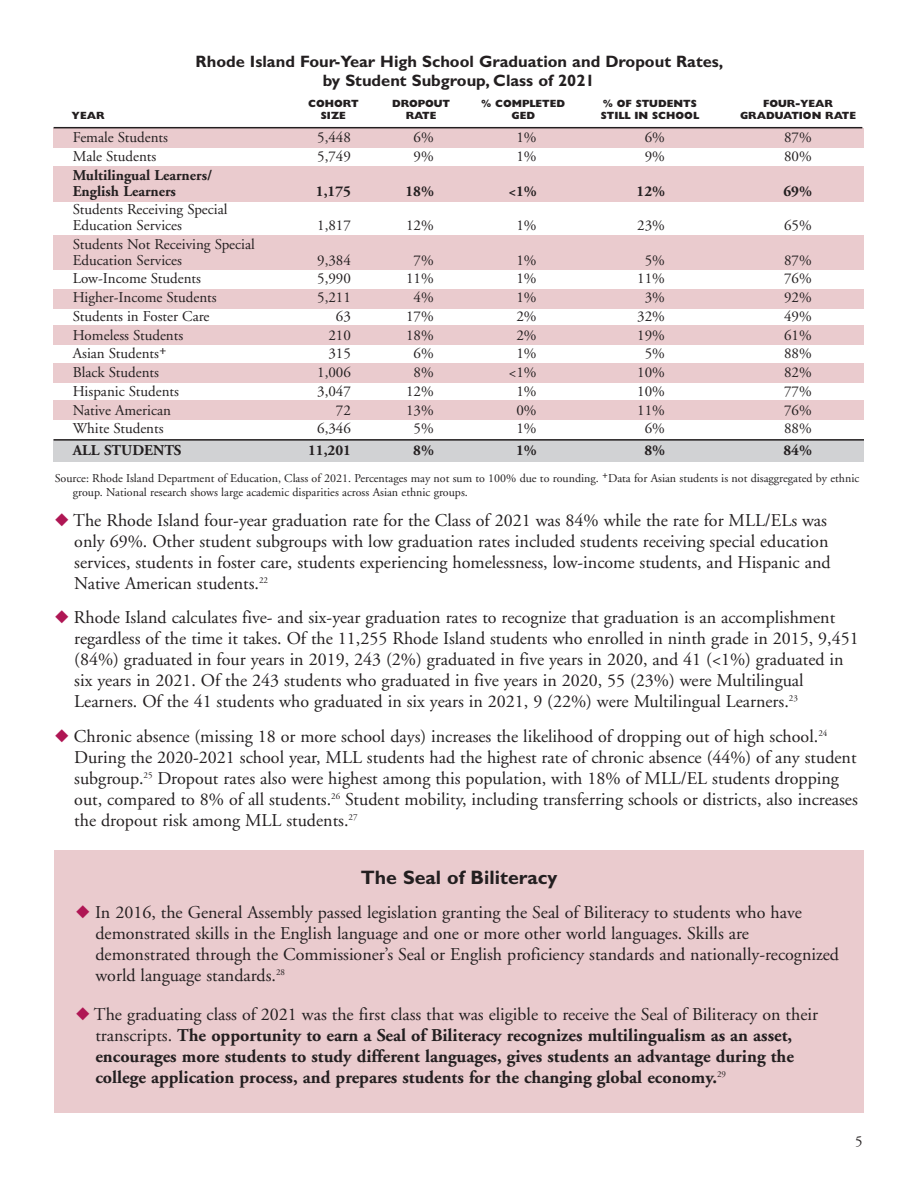
<style>
.page{position:relative;width:918px;height:1188px;background:#fff}
.page>*{position:absolute;margin:0;border:0;box-sizing:border-box;transform-origin:0 0}
.t1{font:700 19.5px "Gill Sans";color:#231f20}
.t2{font:18px/21px "Adobe Garamond";color:#231f20}
.t3{font:700 18px/21px "Adobe Garamond";color:#231f20}
.t4{font:700 16.5px/19.5px "Gill Sans";color:#231f20;text-align:center}
.t5{font:15px/15.8px "Adobe Garamond";color:#231f20}
.t6{font:700 15px/15.8px "Adobe Garamond";color:#231f20}
.t7{font:12px/13.5px "Adobe Garamond";color:#231f20}
.t8{font:800 10.5px "Gill Sans";color:#231f20}
.s1{color:#af1654}
.s2{font-weight:400}
</style>
<div class="page">
<div style="left:55px;top:850px;width:809px;height:263px;background:#eacbce"></div>
<div style="left:53px;top:128px;width:811px;height:20px;background:#eacbce"></div>
<div style="left:53px;top:166px;width:811px;height:36px;background:#eacbce"></div>
<div style="left:53px;top:235px;width:811px;height:35px;background:#eacbce"></div>
<div style="left:53px;top:289px;width:811px;height:20px;background:#eacbce"></div>
<div style="left:53px;top:325px;width:811px;height:20px;background:#eacbce"></div>
<div style="left:53px;top:363px;width:811px;height:20px;background:#eacbce"></div>
<div style="left:53px;top:400px;width:811px;height:20px;background:#eacbce"></div>
<div style="left:53px;top:440px;width:811px;height:22px;background:#d1d2d4"></div>
<hr style="left:54px;top:439px;width:810px;height:2px;background:#231f20">
<hr style="left:54px;top:127px;width:808px;height:1px;background:#231f20">
<p class="t4" style="left:196px;top:53px;width:529px">Rhode Island Four-Year High School Graduation and Dropout Rates, by Student Subgroup, Class of 2021</p>
<p class="t8" style="left:308px;top:100px;width:52px">COHORT</p>
<p class="t8" style="left:392px;top:100px;width:60px">DROPOUT</p>
<p class="t8" style="left:482px;top:100px;width:85px">% COMPLETED</p>
<p class="t8" style="left:603px;top:100px;width:95px">% OF STUDENTS</p>
<p class="t8" style="left:763px;top:100px;width:72px">FOUR-YEAR</p>
<p class="t8" style="left:72px;top:112px;width:35px">YEAR</p>
<p class="t8" style="left:321px;top:112px;width:26px">SIZE</p>
<p class="t8" style="left:406px;top:112px;width:32px">RATE</p>
<p class="t8" style="left:512px;top:112px;width:25px">GED</p>
<p class="t8" style="left:601px;top:112px;width:100px">STILL IN SCHOOL</p>
<p class="t8" style="left:740px;top:112px;width:118px">GRADUATION RATE</p>
<p class="t5" style="left:73px;top:131px;width:97px">Female Students</p>
<p class="t5" style="left:317px;top:131px;width:35px">5,448</p>
<p class="t5" style="left:414px;top:131px;width:22px">6%</p>
<p class="t5" style="left:516px;top:131px;width:22px">1%</p>
<p class="t5" style="left:645px;top:131px;width:22px">6%</p>
<p class="t5" style="left:784px;top:131px;width:29px">87%</p>
<p class="t5" style="left:73px;top:150px;width:85px">Male Students</p>
<p class="t5" style="left:317px;top:150px;width:35px">5,749</p>
<p class="t5" style="left:414px;top:150px;width:22px">9%</p>
<p class="t5" style="left:516px;top:150px;width:22px">1%</p>
<p class="t5" style="left:645px;top:150px;width:22px">9%</p>
<p class="t5" style="left:784px;top:150px;width:29px">80%</p>
<p class="t6" style="left:73px;top:169px;width:141px">Multilingual Learners/<br>English Learners</p>
<p class="t6" style="left:316px;top:184px;width:37px">1,175</p>
<p class="t6" style="left:406px;top:184px;width:30px">18%</p>
<p class="t6" style="left:508px;top:184px;width:30px">&lt;1%</p>
<p class="t6" style="left:637px;top:184px;width:30px">12%</p>
<p class="t6" style="left:783px;top:184px;width:30px">69%</p>
<p class="t5" style="left:73px;top:203px;width:156px">Students Receiving Special<br>Education Services</p>
<p class="t5" style="left:73px;top:238px;width:184px">Students Not Receiving Special<br>Education Services</p>
<p class="t5" style="left:317px;top:219px;width:35px">1,817</p>
<p class="t5" style="left:406px;top:219px;width:29px">12%</p>
<p class="t5" style="left:516px;top:219px;width:22px">1%</p>
<p class="t5" style="left:637px;top:219px;width:29px">23%</p>
<p class="t5" style="left:784px;top:219px;width:29px">65%</p>
<p class="t5" style="left:317px;top:253px;width:35px">9,384</p>
<p class="t5" style="left:414px;top:253px;width:22px">7%</p>
<p class="t5" style="left:516px;top:253px;width:22px">1%</p>
<p class="t5" style="left:645px;top:253px;width:22px">5%</p>
<p class="t5" style="left:784px;top:253px;width:29px">87%</p>
<p class="t5" style="left:73px;top:272px;width:130px">Low-Income Students</p>
<p class="t5" style="left:317px;top:272px;width:35px">5,990</p>
<p class="t5" style="left:406px;top:272px;width:29px">11%</p>
<p class="t5" style="left:516px;top:272px;width:22px">1%</p>
<p class="t5" style="left:637px;top:272px;width:29px">11%</p>
<p class="t5" style="left:784px;top:272px;width:29px">76%</p>
<p class="t5" style="left:73px;top:291px;width:145px">Higher-Income Students</p>
<p class="t5" style="left:317px;top:291px;width:35px">5,211</p>
<p class="t5" style="left:414px;top:291px;width:22px">4%</p>
<p class="t5" style="left:516px;top:291px;width:22px">1%</p>
<p class="t5" style="left:645px;top:291px;width:22px">3%</p>
<p class="t5" style="left:784px;top:291px;width:29px">92%</p>
<p class="t5" style="left:73px;top:310px;width:138px">Students in Foster Care</p>
<p class="t5" style="left:336px;top:310px;width:16px">63</p>
<p class="t5" style="left:406px;top:310px;width:29px">17%</p>
<p class="t5" style="left:516px;top:310px;width:22px">2%</p>
<p class="t5" style="left:637px;top:310px;width:29px">32%</p>
<p class="t5" style="left:784px;top:310px;width:29px">49%</p>
<p class="t5" style="left:73px;top:328px;width:112px">Homeless Students</p>
<p class="t5" style="left:328px;top:328px;width:24px">210</p>
<p class="t5" style="left:406px;top:328px;width:29px">18%</p>
<p class="t5" style="left:516px;top:328px;width:22px">2%</p>
<p class="t5" style="left:637px;top:328px;width:29px">19%</p>
<p class="t5" style="left:784px;top:328px;width:29px">61%</p>
<p class="t5" style="left:73px;top:347px;width:95px">Asian Students+</p>
<p class="t5" style="left:328px;top:347px;width:24px">315</p>
<p class="t5" style="left:414px;top:347px;width:22px">6%</p>
<p class="t5" style="left:516px;top:347px;width:22px">1%</p>
<p class="t5" style="left:645px;top:347px;width:22px">5%</p>
<p class="t5" style="left:784px;top:347px;width:29px">88%</p>
<p class="t5" style="left:73px;top:366px;width:88px">Black Students</p>
<p class="t5" style="left:317px;top:366px;width:35px">1,006</p>
<p class="t5" style="left:414px;top:366px;width:22px">8%</p>
<p class="t5" style="left:509px;top:366px;width:29px">&lt;1%</p>
<p class="t5" style="left:637px;top:366px;width:29px">10%</p>
<p class="t5" style="left:784px;top:366px;width:29px">82%</p>
<p class="t5" style="left:73px;top:385px;width:108px">Hispanic Students</p>
<p class="t5" style="left:317px;top:385px;width:35px">3,047</p>
<p class="t5" style="left:406px;top:385px;width:29px">12%</p>
<p class="t5" style="left:516px;top:385px;width:22px">1%</p>
<p class="t5" style="left:637px;top:385px;width:29px">10%</p>
<p class="t5" style="left:784px;top:385px;width:29px">77%</p>
<p class="t5" style="left:73px;top:403px;width:100px">Native American</p>
<p class="t5" style="left:336px;top:403px;width:16px">72</p>
<p class="t5" style="left:406px;top:403px;width:29px">13%</p>
<p class="t5" style="left:516px;top:403px;width:22px">0%</p>
<p class="t5" style="left:637px;top:403px;width:29px">11%</p>
<p class="t5" style="left:784px;top:403px;width:29px">76%</p>
<p class="t5" style="left:73px;top:422px;width:92px">White Students</p>
<p class="t5" style="left:317px;top:422px;width:35px">6,346</p>
<p class="t5" style="left:414px;top:422px;width:22px">5%</p>
<p class="t5" style="left:516px;top:422px;width:22px">1%</p>
<p class="t5" style="left:645px;top:422px;width:22px">6%</p>
<p class="t5" style="left:784px;top:422px;width:29px">88%</p>
<p class="t6" style="left:73px;top:444px;width:110px">ALL STUDENTS</p>
<p class="t6" style="left:308px;top:444px;width:44px">11,201</p>
<p class="t6" style="left:413px;top:444px;width:22px">8%</p>
<p class="t6" style="left:516px;top:444px;width:22px">1%</p>
<p class="t6" style="left:644px;top:444px;width:22px">8%</p>
<p class="t6" style="left:783px;top:444px;width:30px">84%</p>
<p class="t7" style="left:73px;top:473px;width:788px;text-indent:-18px">Source: Rhode Island Department of Education, Class of 2021. Percentages may not sum to 100% due to rounding. +Data for Asian students is not disaggregated by ethnic group. National research shows large academic disparities across Asian ethnic groups.</p>
<p class="t2" style="left:74px;top:511px;width:758px;text-indent:-19px"><span class="s1">◆</span> The Rhode Island four-year graduation rate for the Class of 2021 was 84% while the rate for MLL/ELs was only 69%. Other student subgroups with low graduation rates included students receiving special education services, students in foster care, students experiencing homelessness, low-income students, and Hispanic and Native American students.<sup>22</sup></p>
<p class="t2" style="left:74px;top:608px;width:786px;text-indent:-19px"><span class="s1">◆</span> Rhode Island calculates five- and six-year graduation rates to recognize that graduation is an accomplishment regardless of the time it takes. Of the 11,255 Rhode Island students who enrolled in ninth grade in 2015, 9,451 (84%) graduated in four years in 2019, 243 (2%) graduated in five years in 2020, and 41 (&lt;1%) graduated in six years in 2021. Of the 243 students who graduated in five years in 2020, 55 (23%) were Multilingual Learners. Of the 41 students who graduated in six years in 2021, 9 (22%) were Multilingual Learners.<sup>23</sup></p>
<p class="t2" style="left:74px;top:727px;width:785px;text-indent:-19px"><span class="s1">◆</span> Chronic absence (missing 18 or more school days) increases the likelihood of dropping out of high school.<sup>24<br></sup>During the 2020-2021 school year, MLL students had the highest rate of chronic absence (44%) of any student subgroup.<sup>25</sup> Dropout rates also were highest among this population, with 18% of MLL/EL students dropping out, compared to 8% of all students.<sup>26</sup> Student mobility, including transferring schools or districts, also increases the dropout risk among MLL students.<sup>27</sup></p>
<p class="t1" style="left:361px;top:870px;width:198px">The Seal of Biliteracy</p>
<p class="t2" style="left:95px;top:904px;width:745px;text-indent:-19px"><span class="s1">◆</span> In 2016, the General Assembly passed legislation granting the Seal of Biliteracy to students who have demonstrated skills in the English language and one or more other world languages. Skills are demonstrated through the Commissioner’s Seal or English proficiency standards and nationally-recognized world language standards.<sup>28</sup></p>
<p class="t3" style="left:95px;top:1006px;width:724px;text-indent:-19px"><span class="s1">◆</span> <span class="s2">The graduating class of 2021 was the first class that was eligible to receive the Seal of Biliteracy on their transcripts.</span> The opportunity to earn a Seal of Biliteracy recognizes multilingualism as an asset, encourages more students to study different languages, gives students an advantage during the college application process, and prepares students for the changing global economy.<sup>29</sup></p>
<p class="t5" style="left:855px;top:1135px;width:9px">5</p>
</div>
